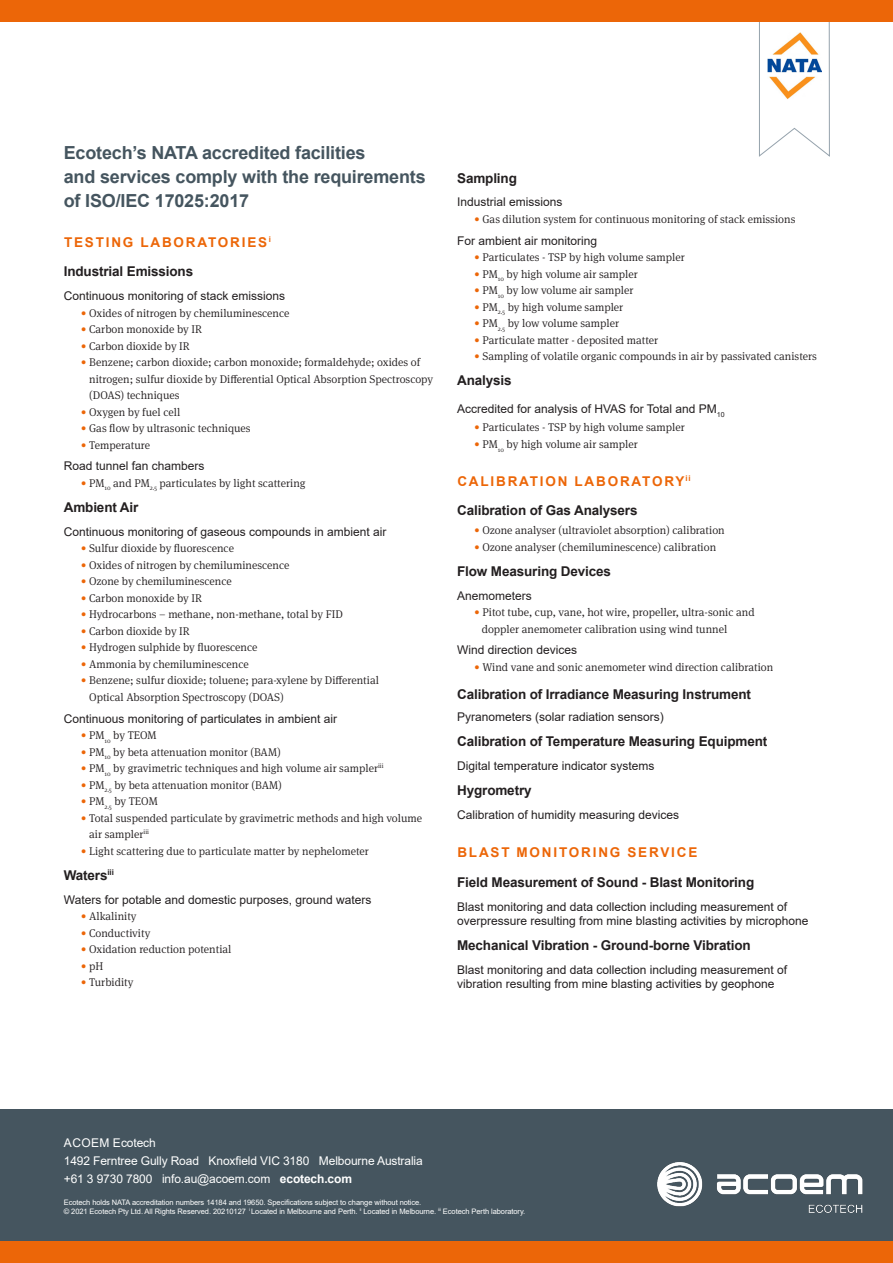
<style>
.page{position:relative;width:893px;height:1263px;background:#fff}
.page>*{position:absolute;margin:0;border:0;box-sizing:border-box;transform-origin:0 0}
.Black-subheading{font:700 18px/24px "Arial";letter-spacing:-.01em;color:#45555f}
.Black-subheading-2{font:700 13.5px "Arial";letter-spacing:-.01em;color:#231f20}
.Cap-sub-heading{font:700 13.5px "Arial";letter-spacing:.135em;color:#ec6608}
.minor_sub_head{font:700 13.5px "Arial";letter-spacing:-.01em;color:#231f20}
.minor_sub_head-2{font:12px/14.2px "Arial";color:#231f20}
.t1{font:12px/18px "Arial";letter-spacing:-.01em;color:#fff}
.Black-subheading-3{font:12px "Arial";color:#231f20}
.Smaller_back_specs{font:300 11.25px/16.5px "Meta Serif Pro";color:#231f20}
.t2{font:7.5px/9px "Arial";letter-spacing:-.01em;color:#fff}
.s1{color:#ec6608}
.s2{font-weight:700}
</style>
<div class="page">
<svg style="left:759px;top:21px;width:71px;height:136px"></svg>
<div style="left:766px;top:26px;width:59px;height:73px;background:#fff"></div>
<img style="left:768px;top:32px;width:53px;height:67px">
<div style="left:0;top:1110px;width:893px;height:153px;background:#45555f"></div>
<div style="left:0;top:1242px;width:893px;height:21px;background:#ec6608"></div>
<div style="left:0;top:0;width:893px;height:21px;background:#ec6608"></div>
<img style="left:633px;top:1162px;width:260px;height:80px">
<p class="Black-subheading" style="left:64px;top:140px;width:363px">Ecotech’s NATA accredited facilities<br>and services comply with the requirements of ISO/IEC 17025:2017</p>
<p class="Cap-sub-heading" style="left:64px;top:232px;width:208px">TESTING LABORATORIES<sup>i</sup></p>
<p class="Black-subheading-2" style="left:64px;top:262px;width:131px">Industrial Emissions</p>
<p class="minor_sub_head-2" style="left:64px;top:289px;width:223px">Continuous monitoring of stack emissions</p>
<p class="Smaller_back_specs" style="left:81px;top:304px;width:210px"><span class="s1">•</span> Oxides of nitrogen by chemiluminescence</p>
<p class="Smaller_back_specs" style="left:81px;top:320px;width:123px"><span class="s1">•</span> Carbon monoxide by IR</p>
<p class="Smaller_back_specs" style="left:81px;top:337px;width:110px"><span class="s1">•</span> Carbon dioxide by IR</p>
<p class="Smaller_back_specs" style="left:89px;top:353px;width:345px;text-indent:-9px"><span class="s1">•</span> Benzene; carbon dioxide; carbon monoxide; formaldehyde; oxides of nitrogen; sulfur dioxide by Differential Optical Absorption Spectroscopy (DOAS) techniques</p>
<p class="Smaller_back_specs" style="left:81px;top:403px;width:101px"><span class="s1">•</span> Oxygen by fuel cell</p>
<p class="Smaller_back_specs" style="left:81px;top:419px;width:171px"><span class="s1">•</span> Gas flow by ultrasonic techniques</p>
<p class="Smaller_back_specs" style="left:81px;top:436px;width:71px"><span class="s1">•</span> Temperature</p>
<p class="minor_sub_head-2" style="left:64px;top:459px;width:142px">Road tunnel fan chambers</p>
<p class="Smaller_back_specs" style="left:81px;top:474px;width:226px"><span class="s1">•</span> PM<sub>10</sub> and PM<sub>2.5</sub> particulates by light scattering</p>
<p class="Black-subheading-2" style="left:64px;top:498px;width:76px">Ambient Air</p>
<p class="minor_sub_head-2" style="left:64px;top:524px;width:324px">Continuous monitoring of gaseous compounds in ambient air</p>
<p class="Smaller_back_specs" style="left:81px;top:540px;width:155px"><span class="s1">•</span> Sulfur dioxide by fluorescence</p>
<p class="Smaller_back_specs" style="left:81px;top:556px;width:210px"><span class="s1">•</span> Oxides of nitrogen by chemiluminescence</p>
<p class="Smaller_back_specs" style="left:81px;top:573px;width:152px"><span class="s1">•</span> Ozone by chemiluminescence</p>
<p class="Smaller_back_specs" style="left:81px;top:589px;width:123px"><span class="s1">•</span> Carbon monoxide by IR</p>
<p class="Smaller_back_specs" style="left:81px;top:606px;width:264px"><span class="s1">•</span> Hydrocarbons – methane, non-methane, total by FID</p>
<p class="Smaller_back_specs" style="left:81px;top:622px;width:110px"><span class="s1">•</span> Carbon dioxide by IR</p>
<p class="Smaller_back_specs" style="left:81px;top:639px;width:178px"><span class="s1">•</span> Hydrogen sulphide by fluorescence</p>
<p class="Smaller_back_specs" style="left:81px;top:655px;width:170px"><span class="s1">•</span> Ammonia by chemiluminescence</p>
<p class="Smaller_back_specs" style="left:81px;top:672px;width:300px"><span class="s1">•</span> Benzene; sulfur dioxide; toluene; para-xylene by Differential</p>
<p class="Smaller_back_specs" style="left:89px;top:688px;width:196px">Optical Absorption Spectroscopy (DOAS)</p>
<p class="minor_sub_head-2" style="left:64px;top:711px;width:275px">Continuous monitoring of particulates in ambient air</p>
<p class="Smaller_back_specs" style="left:81px;top:726px;width:77px"><span class="s1">•</span> PM<sub>10</sub> by TEOM</p>
<p class="Smaller_back_specs" style="left:81px;top:743px;width:201px"><span class="s1">•</span> PM<sub>10</sub> by beta attenuation monitor (BAM)</p>
<p class="Smaller_back_specs" style="left:81px;top:759px;width:304px"><span class="s1">•</span> PM<sub>10</sub> by gravimetric techniques and high volume air sampler<sup>iii</sup></p>
<p class="Smaller_back_specs" style="left:81px;top:776px;width:202px"><span class="s1">•</span> PM<sub>2.5</sub> by beta attenuation monitor (BAM)</p>
<p class="Smaller_back_specs" style="left:81px;top:792px;width:78px"><span class="s1">•</span> PM<sub>2.5</sub> by TEOM</p>
<p class="Smaller_back_specs" style="left:89px;top:809px;width:334px;text-indent:-9px"><span class="s1">•</span> Total suspended particulate by gravimetric methods and high volume air sampler<sup>iii</sup></p>
<p class="Smaller_back_specs" style="left:81px;top:842px;width:290px"><span class="s1">•</span> Light scattering due to particulate matter by nephelometer</p>
<p class="Black-subheading-2" style="left:64px;top:865px;width:52px">Waters<sup>iii</sup></p>
<p class="minor_sub_head-2" style="left:64px;top:892px;width:309px">Waters for potable and domestic purposes, ground waters</p>
<p class="Smaller_back_specs" style="left:81px;top:907px;width:57px"><span class="s1">•</span> Alkalinity</p>
<p class="Smaller_back_specs" style="left:81px;top:924px;width:71px"><span class="s1">•</span> Conductivity</p>
<p class="Smaller_back_specs" style="left:81px;top:940px;width:152px"><span class="s1">•</span> Oxidation reduction potential</p>
<p class="Smaller_back_specs" style="left:81px;top:957px;width:24px"><span class="s1">•</span> pH</p>
<p class="Smaller_back_specs" style="left:81px;top:973px;width:54px"><span class="s1">•</span> Turbidity</p>
<p class="Black-subheading-2" style="left:457px;top:168px;width:61px">Sampling</p>
<p class="minor_sub_head-2" style="left:457px;top:195px;width:107px">Industrial emissions</p>
<p class="Smaller_back_specs" style="left:474px;top:210px;width:323px"><span class="s1">•</span> Gas dilution system for continuous monitoring of stack emissions</p>
<p class="minor_sub_head-2" style="left:457px;top:233px;width:142px">For ambient air monitoring</p>
<p class="Smaller_back_specs" style="left:474px;top:248px;width:212px"><span class="s1">•</span> Particulates - TSP by high volume sampler</p>
<p class="Smaller_back_specs" style="left:474px;top:265px;width:165px"><span class="s1">•</span> PM<sub>10</sub> by high volume air sampler</p>
<p class="Smaller_back_specs" style="left:474px;top:281px;width:161px"><span class="s1">•</span> PM<sub>10</sub> by low volume air sampler</p>
<p class="Smaller_back_specs" style="left:474px;top:298px;width:151px"><span class="s1">•</span> PM<sub>2.5</sub> by high volume sampler</p>
<p class="Smaller_back_specs" style="left:474px;top:314px;width:147px"><span class="s1">•</span> PM<sub>2.5</sub> by low volume sampler</p>
<p class="Smaller_back_specs" style="left:474px;top:331px;width:186px"><span class="s1">•</span> Particulate matter - deposited matter</p>
<p class="Smaller_back_specs" style="left:474px;top:347px;width:344px"><span class="s1">•</span> Sampling of volatile organic compounds in air by passivated canisters</p>
<p class="Black-subheading-2" style="left:457px;top:371px;width:56px">Analysis</p>
<p class="Black-subheading-3" style="left:457px;top:400px;width:269px">Accredited for analysis of HVAS for Total and PM<sub>10</sub></p>
<p class="Smaller_back_specs" style="left:474px;top:419px;width:212px"><span class="s1">•</span> Particulates - TSP by high volume sampler</p>
<p class="Smaller_back_specs" style="left:474px;top:435px;width:165px"><span class="s1">•</span> PM<sub>10</sub> by high volume air sampler</p>
<p class="Cap-sub-heading" style="left:457px;top:472px;width:235px">CALIBRATION LABORATORY<sup>ii</sup></p>
<p class="Black-subheading-2" style="left:457px;top:501px;width:182px">Calibration of Gas Analysers</p>
<p class="Smaller_back_specs" style="left:474px;top:521px;width:252px"><span class="s1">•</span> Ozone analyser (ultraviolet absorption) calibration</p>
<p class="Smaller_back_specs" style="left:474px;top:538px;width:244px"><span class="s1">•</span> Ozone analyser (chemiluminescence) calibration</p>
<p class="Black-subheading-2" style="left:457px;top:562px;width:155px">Flow Measuring Devices</p>
<p class="minor_sub_head-2" style="left:457px;top:588px;width:76px">Anemometers</p>
<p class="Smaller_back_specs" style="left:482px;top:603px;width:274px;text-indent:-8px"><span class="s1">•</span> Pitot tube, cup, vane, hot wire, propeller, ultra-sonic and doppler anemometer calibration using wind tunnel</p>
<p class="minor_sub_head-2" style="left:457px;top:643px;width:122px">Wind direction devices</p>
<p class="Smaller_back_specs" style="left:474px;top:658px;width:301px"><span class="s1">•</span> Wind vane and sonic anemometer wind direction calibration</p>
<p class="minor_sub_head" style="left:457px;top:685px;width:295px">Calibration of Irradiance Measuring Instrument</p>
<p class="minor_sub_head-2" style="left:457px;top:710px;width:208px">Pyranometers (solar radiation sensors)</p>
<p class="Black-subheading-2" style="left:457px;top:732px;width:312px">Calibration of Temperature Measuring Equipment</p>
<p class="minor_sub_head-2" style="left:457px;top:759px;width:199px">Digital temperature indicator systems</p>
<p class="Black-subheading-2" style="left:457px;top:781px;width:76px">Hygrometry</p>
<p class="minor_sub_head-2" style="left:457px;top:808px;width:224px">Calibration of humidity measuring devices</p>
<p class="Cap-sub-heading" style="left:457px;top:843px;width:242px">BLAST MONITORING SERVICE</p>
<p class="Black-subheading-2" style="left:457px;top:872px;width:299px">Field Measurement of Sound - Blast Monitoring</p>
<p class="minor_sub_head-2" style="left:457px;top:899px;width:353px">Blast monitoring and data collection including measurement of overpressure resulting from mine blasting activities by microphone</p>
<p class="Black-subheading-2" style="left:457px;top:936px;width:295px">Mechanical Vibration - Ground-borne Vibration</p>
<p class="minor_sub_head-2" style="left:457px;top:962px;width:332px">Blast monitoring and data collection including measurement of vibration resulting from mine blasting activities by geophone</p>
<p class="t1" style="left:64px;top:1133px;width:361px">ACOEM Ecotech<br>1492 Ferntree Gully Road Knoxfield VIC 3180 Melbourne Australia +61 3 9730 7800 info.au@acoem.com <span class="s2">ecotech.com</span></p>
<p class="t2" style="left:64px;top:1197px;width:463px">Ecotech holds NATA accreditation numbers 14184 and 19650. Specifications subject to change without notice.<br>© 2021 Ecotech Pty Ltd. All Rights Reserved. 20210127 <sup>i</sup> Located in Melbourne and Perth. <sup>ii</sup> Located in Melbourne. <sup>iii</sup> Ecotech Perth laboratory.</p>
</div>
